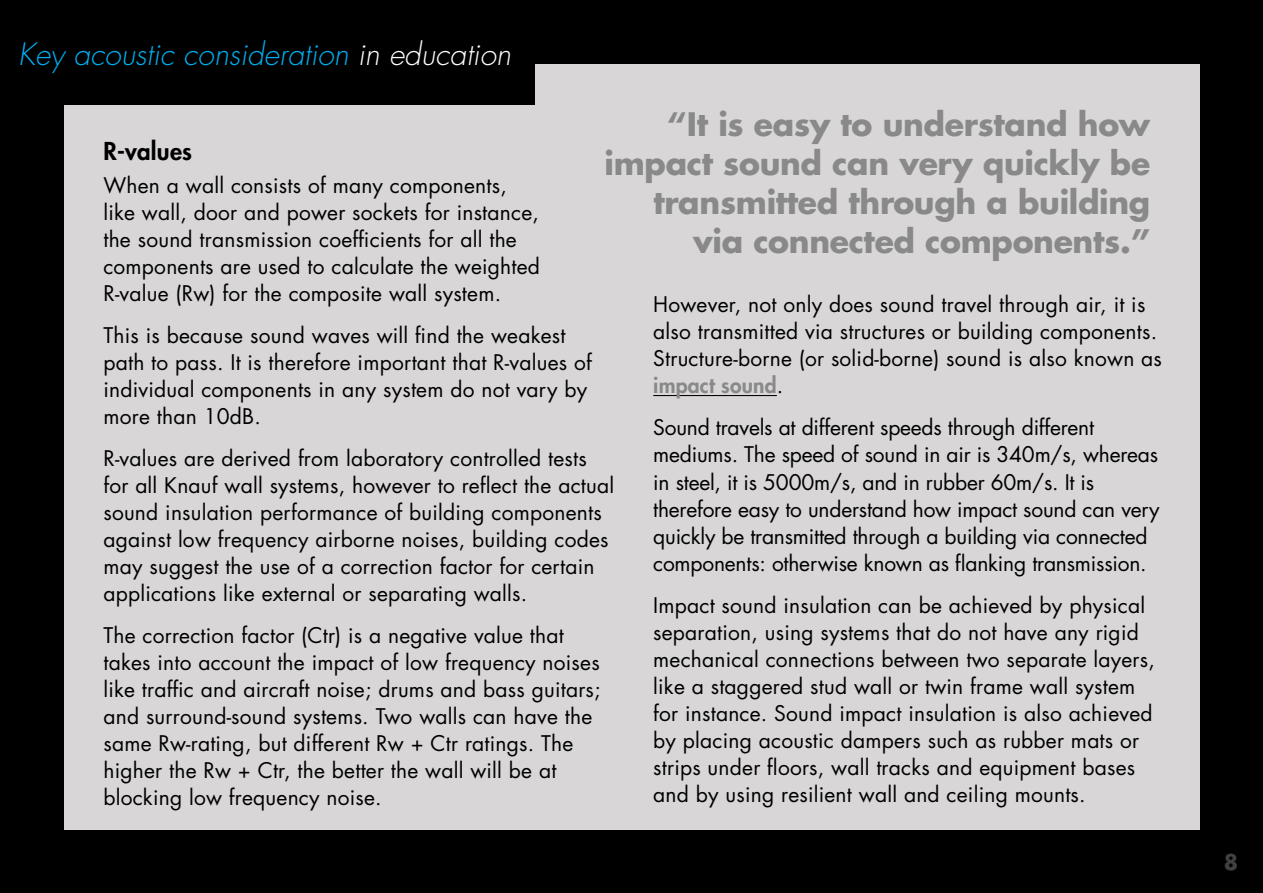
<style>
.page{position:relative;width:1263px;height:893px;background:#000}
.page>*{position:absolute;margin:0;border:0;box-sizing:border-box;transform-origin:0 0}
.t1{font:700 31.5px/39px "Futura Std";letter-spacing:-.01em;color:#898989;text-align:right}
.t2{font:italic 300 30px "Futura Std";color:#00aeef}
.t3{font:800 24px "Futura Std";letter-spacing:.01em;color:#000}
.t4{font:21px/27px "Futura Std";letter-spacing:.01em;color:#000}
.t5{font:21px/27px "Futura Std";letter-spacing:-.01em;color:#000}
.t6{font:700 21px "Futura Std";color:#414042}
.s1{color:#fff}
.s2{font-weight:800;color:#898989}
</style>
<div class="page">
<div style="left:64px;top:64px;width:1135px;height:765px;background:#d8d6d6"></div>
<hr style="left:653px;top:395px;width:124px;height:1px;background:#000">
<div style="left:0;top:0;width:535px;height:105px;background:#000"></div>
<h2 class="t2" style="left:18px;top:36px;width:494px">Key acoustic consideration <span class="s1">in education</span></h2>
<h1 class="t1" style="left:604px;top:104px;width:547px">“It is easy to understand how impact sound can very quickly be transmitted through a building via connected components.”</h1>
<p class="t3" style="left:103px;top:136px;width:90px">R-values</p>
<p class="t4" style="left:103px;top:172px;width:438px">When a wall consists of many components, like wall, door and power sockets for instance, the sound transmission coefficients for all the components are used to calculate the weighted R-value (Rw) for the composite wall system.</p>
<p class="t4" style="left:103px;top:322px;width:490px">This is because sound waves will find the weakest path to pass. It is therefore important that R-values of individual components in any system do not vary by more than 10dB.</p>
<p class="t4" style="left:103px;top:445px;width:512px">R-values are derived from laboratory controlled tests for all Knauf wall systems, however to reflect the actual sound insulation performance of building components against low frequency airborne noises, building codes may suggest the use of a correction factor for certain applications like external or separating walls.</p>
<p class="t4" style="left:103px;top:622px;width:499px">The correction factor (Ctr) is a negative value that takes into account the impact of low frequency noises like traffic and aircraft noise; drums and bass guitars; and surround-sound systems. Two walls can have the same Rw-rating, but different Rw + Ctr ratings. The higher the Rw + Ctr, the better the wall will be at blocking low frequency noise.</p>
<p class="t4" style="left:653px;top:291px;width:510px">However, not only does sound travel through air, it is also transmitted via structures or building components.<br>Structure-borne (or solid-borne) sound is also known as <span class="s2">impact sound</span>.</p>
<p class="t5" style="left:653px;top:414px;width:508px">Sound travels at different speeds through different mediums. The speed of sound in air is 340m/s, whereas in steel, it is 5000m/s, and in rubber 60m/s. It is therefore easy to understand how impact sound can very quickly be transmitted through a building via connected components: otherwise known as flanking transmission.</p>
<p class="t4" style="left:653px;top:591px;width:503px">Impact sound insulation can be achieved by physical separation, using systems that do not have any rigid mechanical connections between two separate layers, like a staggered stud wall or twin frame wall system for instance. Sound impact insulation is also achieved by placing acoustic dampers such as rubber mats or strips under floors, wall tracks and equipment bases and by using resilient wall and ceiling mounts.</p>
<p class="t6" style="left:1224px;top:848px;width:16px">8</p>
</div>
